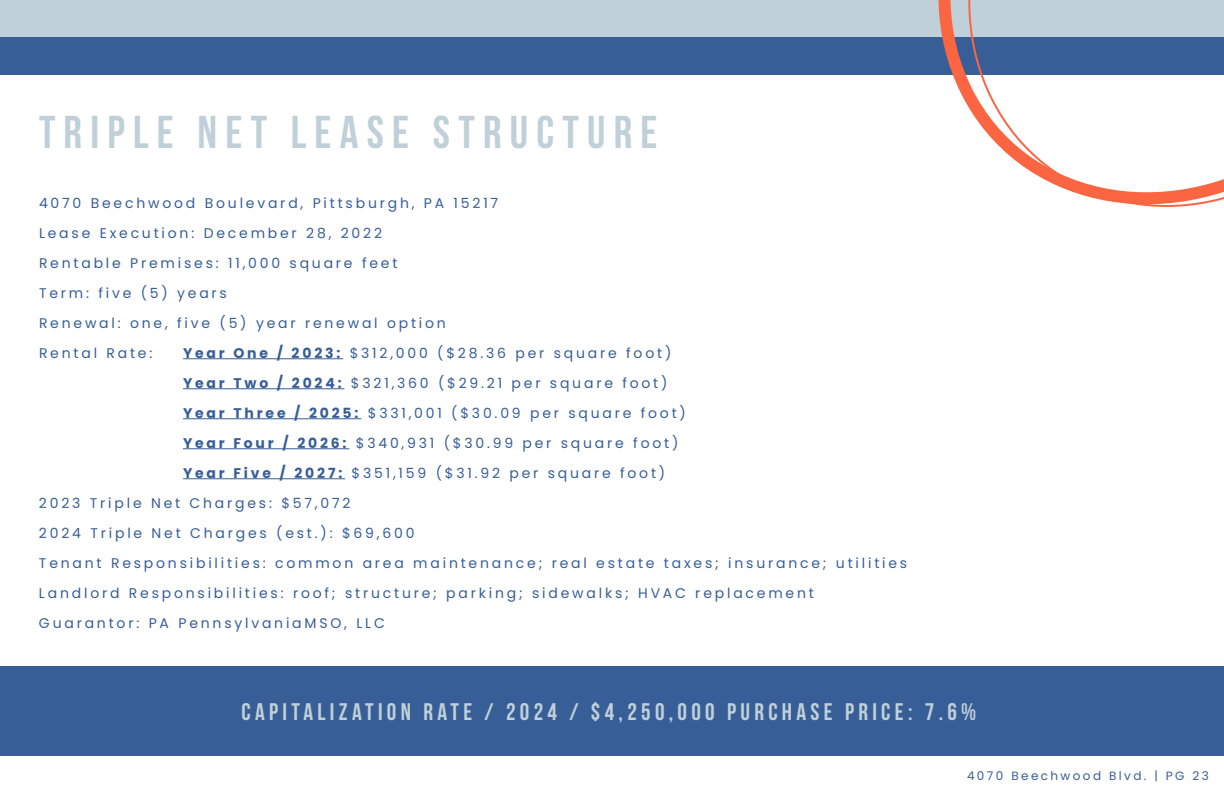
<style>
.page{position:relative;width:1224px;height:792px;background:#fff}
.page>*{position:absolute;margin:0;border:0;box-sizing:border-box;transform-origin:0 0}
.t1{font:700 46px "Bebas Neue";letter-spacing:.18em;color:#bfd0d8}
.t2{font:700 24px "Bebas Neue";letter-spacing:.18em;color:#bfd0d8}
.t3{font:14px "Poppins";letter-spacing:.2em;color:#375e97}
.t4{font:12px "Poppins";letter-spacing:.2em;color:#375e97}
.s1{font-weight:700}
</style>
<div class="page">
<hr style="left:183px;top:358px;width:160px;height:1px;background:#375e97">
<hr style="left:183px;top:388px;width:161px;height:1px;background:#375e97">
<hr style="left:183px;top:418px;width:178px;height:1px;background:#375e97">
<hr style="left:183px;top:448px;width:166px;height:1px;background:#375e97">
<hr style="left:183px;top:478px;width:162px;height:1px;background:#375e97">
<div style="left:1px;top:0;width:1223px;height:37px;background:#bfd0d8"></div>
<div style="left:1px;top:37px;width:1223px;height:37px;background:#375e97"></div>
<div style="left:1px;top:667px;width:1223px;height:89px;background:#375e97"></div>
<svg style="left:911px;top:0;width:313px;height:207px"></svg>
<p class="t1" style="left:39px;top:106px;width:620px">TRIPLE NET LEASE STRUCTURE</p>
<p class="t3" style="left:39px;top:195px;width:461px">4070 Beechwood Boulevard, Pittsburgh, PA 15217</p>
<p class="t3" style="left:39px;top:225px;width:345px">Lease Execution: December 28, 2022</p>
<p class="t3" style="left:39px;top:255px;width:360px">Rentable Premises: 11,000 square feet</p>
<p class="t3" style="left:39px;top:285px;width:189px">Term: five (5) years</p>
<p class="t3" style="left:39px;top:315px;width:408px">Renewal: one, five (5) year renewal option</p>
<p class="t3" style="left:39px;top:345px;width:115px">Rental Rate:</p>
<p class="t3" style="left:183px;top:345px;width:490px"><span class="s1">Year One / 2023:</span> $312,000 ($28.36 per square foot)</p>
<p class="t3" style="left:183px;top:375px;width:486px"><span class="s1">Year Two / 2024:</span> $321,360 ($29.21 per square foot)</p>
<p class="t3" style="left:183px;top:405px;width:505px"><span class="s1">Year Three / 2025:</span> $331,001 ($30.09 per square foot)</p>
<p class="t3" style="left:183px;top:435px;width:497px"><span class="s1">Year Four / 2026:</span> $340,931 ($30.99 per square foot)</p>
<p class="t3" style="left:183px;top:465px;width:484px"><span class="s1">Year Five / 2027:</span> $351,159 ($31.92 per square foot)</p>
<p class="t3" style="left:39px;top:495px;width:313px">2023 Triple Net Charges: $57,072</p>
<p class="t3" style="left:39px;top:525px;width:377px">2024 Triple Net Charges (est.): $69,600</p>
<p class="t3" style="left:39px;top:555px;width:870px">Tenant Responsibilities: common area maintenance; real estate taxes; insurance; utilities</p>
<p class="t3" style="left:39px;top:585px;width:776px">Landlord Responsibilities: roof; structure; parking; sidewalks; HVAC replacement</p>
<p class="t3" style="left:39px;top:615px;width:347px">Guarantor: PA PennsylvaniaMSO, LLC</p>
<p class="t2" style="left:242px;top:699px;width:736px">CAPITALIZATION RATE / 2024 / $4,250,000 PURCHASE PRICE: 7.6%</p>
<p class="t4" style="left:967px;top:769px;width:243px">4070 Beechwood Blvd. | PG 23</p>
</div>
